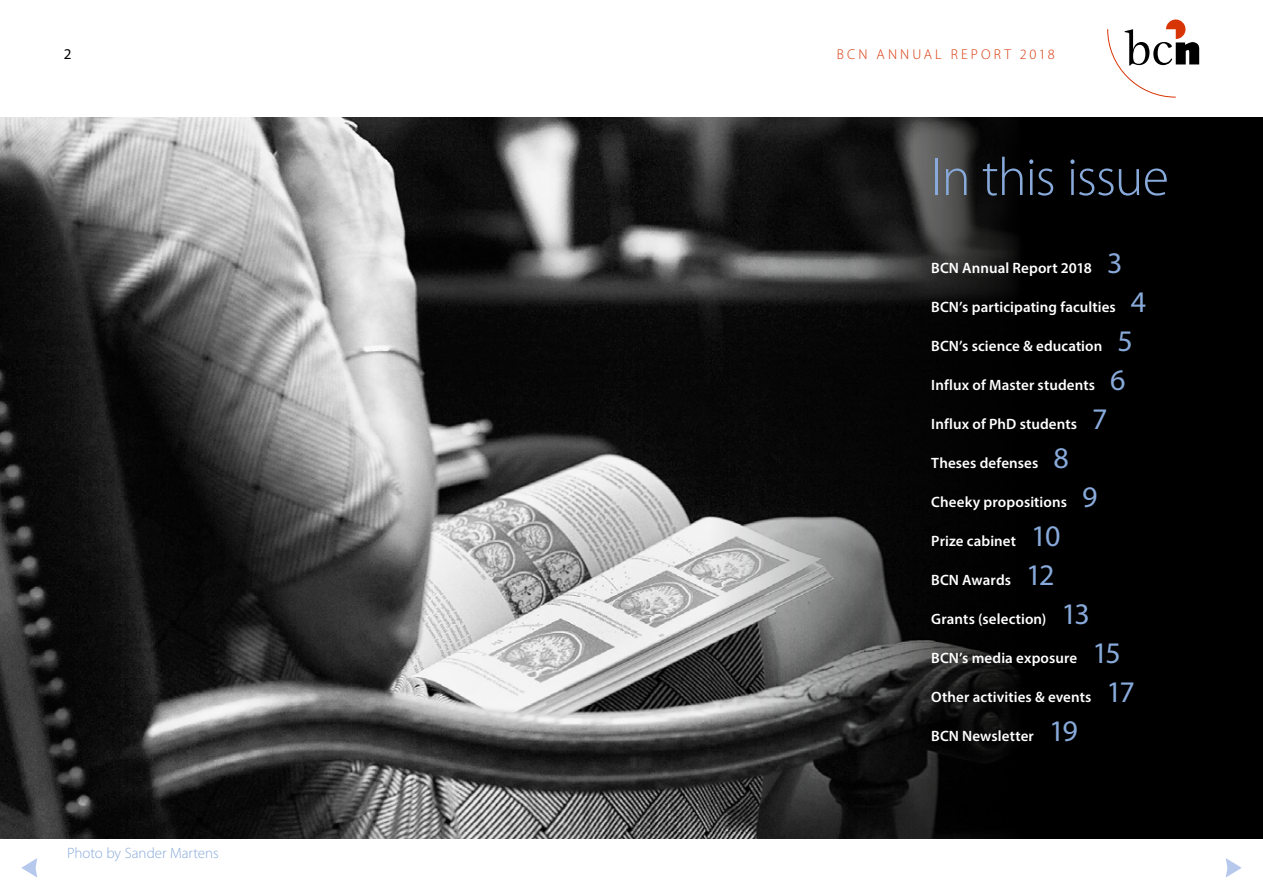
<style>
.page{position:relative;width:1263px;height:893px;background:#fff}
.page>*{position:absolute;margin:0;border:0;box-sizing:border-box;transform-origin:0 0}
.t1{font:300 54px "Myriad Pro";letter-spacing:-.02em;color:#88aadb}
.t2{font:600 15px "Myriad Pro";letter-spacing:.005em;color:#fff}
.t3{font:300 15px "Myriad Pro";color:#88aadb}
.t4{font:15px "Myriad Pro";color:#000}
.t5{font:300 14.25px "Myriad Pro";letter-spacing:.215em;color:#d83507}
.s1{font-weight:400;font-size:30px;color:#88aadb}
</style>
<div class="page">
<img style="left:0;top:117px;width:1263px;height:722px">
<svg style="left:707px;top:117px;width:556px;height:721px;background:#151515"></svg>
<svg style="left:1107px;top:20px;width:92px;height:78px"></svg>
<svg style="left:21px;top:858px;width:16px;height:20px"></svg>
<svg style="left:1226px;top:858px;width:16px;height:20px"></svg>
<p class="t4" style="left:64px;top:44px;width:9px">2</p>
<p class="t5" style="left:837px;top:45px;width:219px">BCN ANNUAL REPORT 2018</p>
<h1 class="t1" style="left:931px;top:145px;width:239px">In this issue</h1>
<p class="t3" style="left:67px;top:844px;width:153px">Photo by Sander Martens</p>
<p class="t2" style="left:931px;top:258px;width:193px">BCN Annual Report 2018 <span class="s1">3</span></p>
<p class="t2" style="left:931px;top:297px;width:217px">BCN’s participating faculties <span class="s1">4</span></p>
<p class="t2" style="left:931px;top:336px;width:203px">BCN’s science &amp; education <span class="s1">5</span></p>
<p class="t2" style="left:931px;top:375px;width:196px">Influx of Master students <span class="s1">6</span></p>
<p class="t2" style="left:931px;top:414px;width:178px">Influx of PhD students <span class="s1">7</span></p>
<p class="t2" style="left:931px;top:453px;width:139px">Theses defenses <span class="s1">8</span></p>
<p class="t2" style="left:931px;top:492px;width:168px">Cheeky propositions <span class="s1">9</span></p>
<p class="t2" style="left:931px;top:531px;width:131px">Prize cabinet <span class="s1">10</span></p>
<p class="t2" style="left:931px;top:570px;width:125px">BCN Awards <span class="s1">12</span></p>
<p class="t2" style="left:931px;top:609px;width:160px">Grants (selection) <span class="s1">13</span></p>
<p class="t2" style="left:931px;top:648px;width:191px">BCN’s media exposure <span class="s1">15</span></p>
<p class="t2" style="left:931px;top:687px;width:205px">Other activities &amp; events <span class="s1">17</span></p>
<p class="t2" style="left:931px;top:726px;width:148px">BCN Newsletter <span class="s1">19</span></p>
</div>
